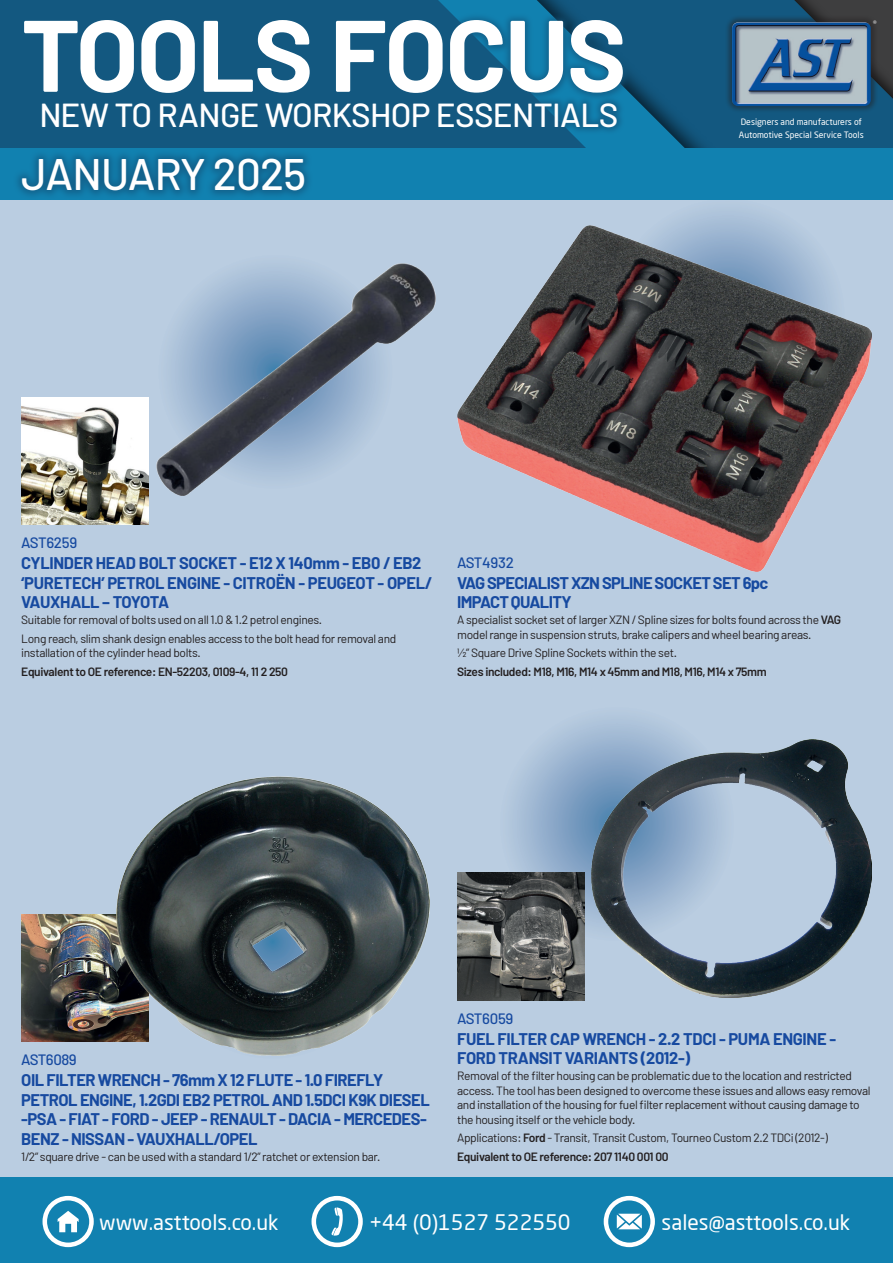
<style>
.page{position:relative;width:893px;height:1263px;background:#fff}
.page>*{position:absolute;margin:0;border:0;box-sizing:border-box;transform-origin:0 0}
.t1{font:700 101.4px "Barlow";letter-spacing:-.02em;color:#fff}
.t2{font:500 44.1px "Barlow";letter-spacing:-.02em;color:#fff}
.t3{font:500 33.3px "Barlow";letter-spacing:-.02em;color:#fff}
.t4{font:21px "Neo Sans Pro";color:#fff}
.t5{font:700 16.5px/19.5px "Barlow";letter-spacing:-.03em;color:#174aa0}
.t6{font:500 15px "Barlow";letter-spacing:-.025em;color:#174aa0}
.t7{font:12px/14.4px "Barlow";letter-spacing:-.03em;color:#231f20}
.t8{font:600 12px "Barlow";letter-spacing:-.03em;color:#231f20}
.t9{font:9px "Helvetica Neue";color:#fff}
.t10{font:8.7px/12.9px "Neo Sans Pro";color:#fff}
.s1{font-weight:600}
</style>
<div class="page">
<div style="left:0;top:196px;width:893px;height:1067px;background:#bacde1"></div>
<svg style="left:499px;top:706px;width:235px;height:235px"></svg>
<div style="left:609px;top:198px;width:236px;height:235px;background:#b3c7dc;border-radius:50%"></div>
<img style="left:21px;top:397px;width:128px;height:128px">
<img style="left:21px;top:914px;width:95px;height:128px">
<img style="left:116px;top:776px;width:313px;height:279px">
<img style="left:457px;top:873px;width:128px;height:127px">
<img style="left:591px;top:739px;width:281px;height:258px">
<img style="left:157px;top:264px;width:279px;height:231px">
<img style="left:457px;top:225px;width:415px;height:347px">
<div style="left:0;top:0;width:893px;height:149px;background:#135880"></div>
<svg style="left:438px;top:0;width:82px;height:149px"></svg>
<div style="left:520px;top:0;width:373px;height:149px;background:#231f20;opacity:.75"></div>
<div style="left:779px;top:0;width:114px;height:114px;background:#231f20;opacity:.75"></div>
<div style="left:0;top:149px;width:893px;height:51px;background:#1181b0"></div>
<div style="left:15px;top:12px;width:617px;height:89px;background:#135880"></div>
<div style="left:34px;top:95px;width:591px;height:40px;background:#135880"></div>
<div style="left:12px;top:149px;width:302px;height:51px;background:#135880;opacity:.75"></div>
<div style="left:724px;top:15px;width:154px;height:98px;background:#231f20;opacity:.5"></div>
<img style="left:732px;top:22px;width:139px;height:84px">
<div style="left:0;top:1178px;width:893px;height:85px;background:#1181b0"></div>
<svg style="left:43px;top:1196px;width:51px;height:51px"></svg>
<svg style="left:312px;top:1196px;width:51px;height:51px"></svg>
<svg style="left:604px;top:1196px;width:51px;height:51px"></svg>
<h1 class="t1" style="left:21px;top:-8px;width:607px">TOOLS FOCUS</h1>
<h3 class="t3" style="left:39px;top:94px;width:580px">NEW TO RANGE WORKSHOP ESSENTIALS</h3>
<h2 class="t2" style="left:21px;top:146px;width:287px">JANUARY 2025</h2>
<p class="t9" style="left:873px;top:17px;width:5px">®</p>
<p class="t10" style="left:739px;top:115px;width:126px">Designers and manufacturers of<br>Automotive Special Service Tools</p>
<p class="t6" style="left:21px;top:534px;width:57px">AST6259</p>
<h3 class="t5" style="left:21px;top:553px;width:412px">CYLINDER HEAD BOLT SOCKET - E12 X 140mm - EB0 / EB2 ‘PURETECH’ PETROL ENGINE - CITROËN - PEUGEOT - OPEL/<br>VAUXHALL – TOYOTA</h3>
<p class="t7" style="left:21px;top:610px;width:377px;line-height:18.6px">Suitable for removal of bolts used on all 1.0 &amp; 1.2 petrol engines.<br>Long reach, slim shank design enables access to the bolt head for removal and</p>
<p class="t7" style="left:21px;top:646px;width:181px">installation of the cylinder head bolts.</p>
<p class="t8" style="left:21px;top:664px;width:268px">Equivalent to OE reference: EN-52203, 0109-4, 11 2 250</p>
<p class="t6" style="left:457px;top:553px;width:58px">AST4932</p>
<h3 class="t5" style="left:457px;top:573px;width:313px">VAG SPECIALIST XZN SPLINE SOCKET SET 6pc<br>IMPACT QUALITY</h3>
<p class="t7" style="left:457px;top:613px;width:386px">A specialist socket set of larger XZN / Spline sizes for bolts found across the <span class="s1">VAG </span>model range in suspension struts, brake calipers and wheel bearing areas.</p>
<p class="t7" style="left:457px;top:646px;width:221px">½” Square Drive Spline Sockets within the set.</p>
<p class="t8" style="left:457px;top:664px;width:311px">Sizes included: M18, M16, M14 x 45mm and M18, M16, M14 x 75mm</p>
<p class="t6" style="left:21px;top:1051px;width:57px">AST6089</p>
<h3 class="t5" style="left:21px;top:1070px;width:410px">OIL FILTER WRENCH - 76mm X 12 FLUTE - 1.0 FIREFLY PETROL ENGINE, 1.2GDI EB2 PETROL AND 1.5DCI K9K DIESEL -PSA - FIAT - FORD - JEEP - RENAULT - DACIA - MERCEDES-BENZ - NISSAN - VAUXHALL/OPEL</h3>
<p class="t7" style="left:21px;top:1149px;width:361px">1/2” square drive - can be used with a standard 1/2” ratchet or extension bar.</p>
<p class="t6" style="left:457px;top:1009px;width:58px">AST6059</p>
<h3 class="t5" style="left:457px;top:1029px;width:380px">FUEL FILTER CAP WRENCH - 2.2 TDCI - PUMA ENGINE -<br>FORD TRANSIT VARIANTS (2012-)</h3>
<p class="t7" style="left:457px;top:1068px;width:415px">Removal of the filter housing can be problematic due to the location and restricted access. The tool has been designed to overcome these issues and allows easy removal and installation of the housing for fuel filter replacement without causing damage to the housing itself or the vehicle body.</p>
<p class="t7" style="left:457px;top:1128px;width:372px;line-height:18.6px">Applications: <span class="s1">Ford</span> - Transit, Transit Custom, Tourneo Custom 2.2 TDCi (2012-)<br><span class="s1">Equivalent to OE reference: 207 1140 001 00</span></p>
<h3 class="t4" style="left:99px;top:1209px;width:181px">www.asttools.co.uk</h3>
<h3 class="t4" style="left:369px;top:1209px;width:203px">+44 (0)1527 522550</h3>
<h3 class="t4" style="left:662px;top:1209px;width:190px">sales@asttools.co.uk</h3>
</div>
